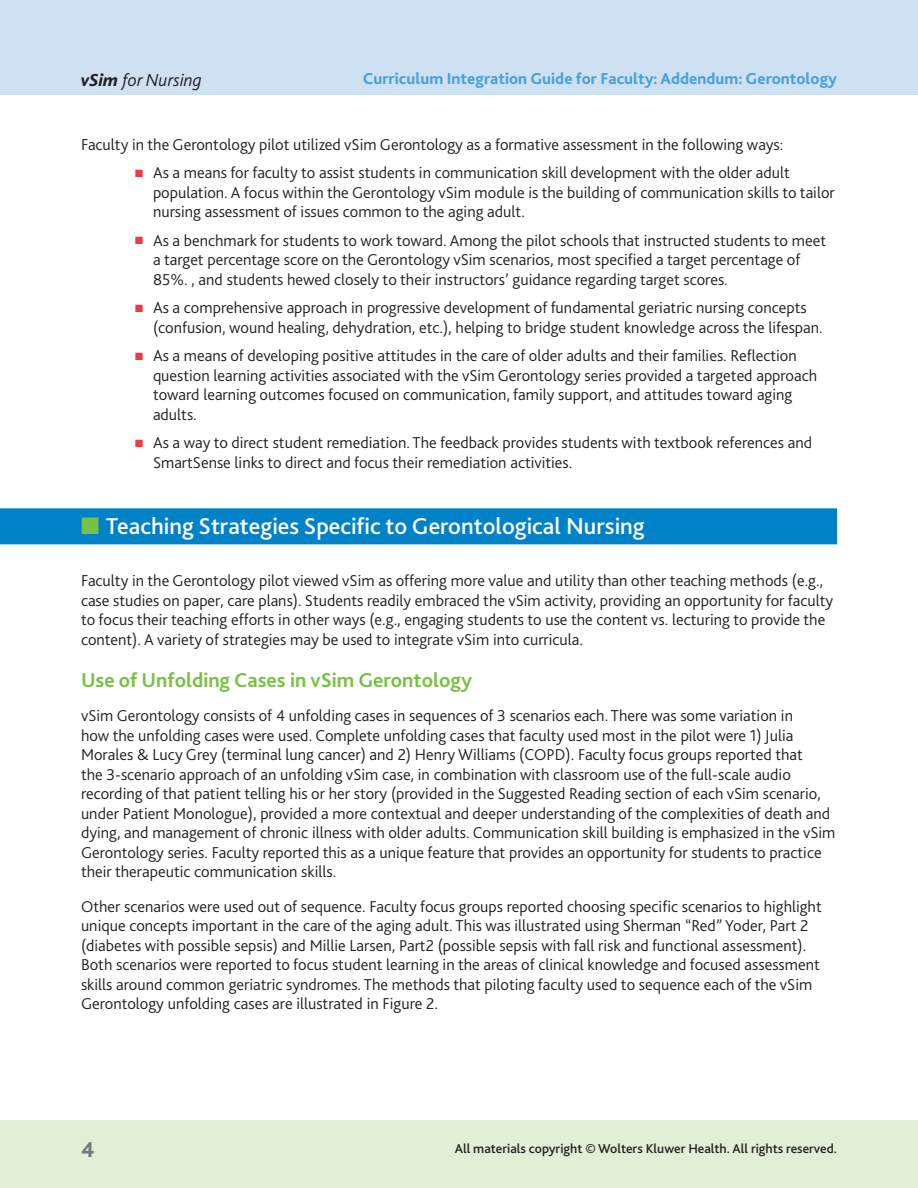
<style>
.page{position:relative;width:918px;height:1188px;background:#fff}
.page>*{position:absolute;margin:0;border:0;box-sizing:border-box;transform-origin:0 0}
.t1{font:500 24px "Bliss 2";color:#fff}
.t2{font:800 22.5px "Bliss 2";color:#76787b}
.t3{font:700 21px "Bliss 2";color:#79c142}
.t4{font:italic 300 18.3px "Bliss";color:#231f20}
.t5{font:300 16.5px/19.5px "Bliss 2";color:#231f20}
.t6{font:800 16.5px "Bliss 2";color:#4aa1d8}
.t7{font:500 13.5px "Bliss 2";color:#231f20}
.s1{font-weight:800}
.s2{color:#ee3a41}
.s3{color:#79c142}
</style>
<div class="page">
<div style="left:0;top:0;width:918px;height:94px;background:#cee1f3"></div>
<div style="left:0;top:1120px;width:918px;height:68px;background:#e1efd4"></div>
<div style="left:0;top:508px;width:837px;height:36px;background:#0082c8"></div>
<p class="t4" style="left:81px;top:70px;width:122px"><span class="s1">vSim</span> for Nursing</p>
<p class="t6" style="left:363px;top:68px;width:476px">Curriculum Integration Guide for Faculty: Addendum: Gerontology</p>
<p class="t5" style="left:81px;top:134px;width:704px">Faculty in the Gerontology pilot utilized vSim Gerontology as a formative assessment in the following ways:</p>
<p class="t5" style="left:153px;top:163px;width:683px;text-indent:-18px"><span class="s2">■</span> As a means for faculty to assist students in communication skill development with the older adult population. A focus within the Gerontology vSim module is the building of communication skills to tailor nursing assessment of issues common to the aging adult.</p>
<p class="t5" style="left:153px;top:230px;width:675px;text-indent:-18px"><span class="s2">■</span> As a benchmark for students to work toward. Among the pilot schools that instructed students to meet a target percentage score on the Gerontology vSim scenarios, most specified a target percentage of<br>85%. , and students hewed closely to their instructors’ guidance regarding target scores.</p>
<p class="t5" style="left:153px;top:298px;width:669px;text-indent:-18px"><span class="s2">■</span> As a comprehensive approach in progressive development of fundamental geriatric nursing concepts (confusion, wound healing, dehydration, etc.), helping to bridge student knowledge across the lifespan.</p>
<p class="t5" style="left:153px;top:346px;width:666px;text-indent:-18px"><span class="s2">■</span> As a means of developing positive attitudes in the care of older adults and their families. Reflection question learning activities associated with the vSim Gerontology series provided a targeted approach toward learning outcomes focused on communication, family support, and attitudes toward aging adults.</p>
<p class="t5" style="left:153px;top:433px;width:661px;text-indent:-18px"><span class="s2">■</span> As a way to direct student remediation. The feedback provides students with textbook references and<br>SmartSense links to direct and focus their remediation activities.</p>
<h1 class="t1" style="left:81px;top:511px;width:565px"><span class="s3">■</span> Teaching Strategies Specific to Gerontological Nursing</h1>
<p class="t5" style="left:81px;top:571px;width:754px">Faculty in the Gerontology pilot viewed vSim as offering more value and utility than other teaching methods (e.g., case studies on paper, care plans). Students readily embraced the vSim activity, providing an opportunity for faculty to focus their teaching efforts in other ways (e.g., engaging students to use the content vs. lecturing to provide the content). A variety of strategies may be used to integrate vSim into curricula.</p>
<p class="t3" style="left:81px;top:667px;width:392px">Use of Unfolding Cases in vSim Gerontology</p>
<p class="t5" style="left:81px;top:706px;width:756px">vSim Gerontology consists of 4 unfolding cases in sequences of 3 scenarios each. There was some variation in<br>how the unfolding cases were used. Complete unfolding cases that faculty used most in the pilot were 1) Julia Morales &amp; Lucy Grey (terminal lung cancer) and 2) Henry Williams (COPD). Faculty focus groups reported that<br>the 3-scenario approach of an unfolding vSim case, in combination with classroom use of the full-scale audio recording of that patient telling his or her story (provided in the Suggested Reading section of each vSim scenario, under Patient Monologue), provided a more contextual and deeper understanding of the complexities of death and dying, and management of chronic illness with older adults. Communication skill building is emphasized in the vSim Gerontology series. Faculty reported this as a unique feature that provides an opportunity for students to practice their therapeutic communication skills.</p>
<p class="t5" style="left:81px;top:896px;width:742px">Other scenarios were used out of sequence. Faculty focus groups reported choosing specific scenarios to highlight unique concepts important in the care of the aging adult. This was illustrated using Sherman “Red” Yoder, Part 2 (diabetes with possible sepsis) and Millie Larsen, Part2 (possible sepsis with fall risk and functional assessment).<br>Both scenarios were reported to focus student learning in the areas of clinical knowledge and focused assessment skills around common geriatric syndromes. The methods that piloting faculty used to sequence each of the vSim Gerontology unfolding cases are illustrated in Figure 2.</p>
<h2 class="t2" style="left:81px;top:1135px;width:15px">4</h2>
<p class="t7" style="left:455px;top:1140px;width:384px">All materials copyright © Wolters Kluwer Health. All rights reserved.</p>
</div>
